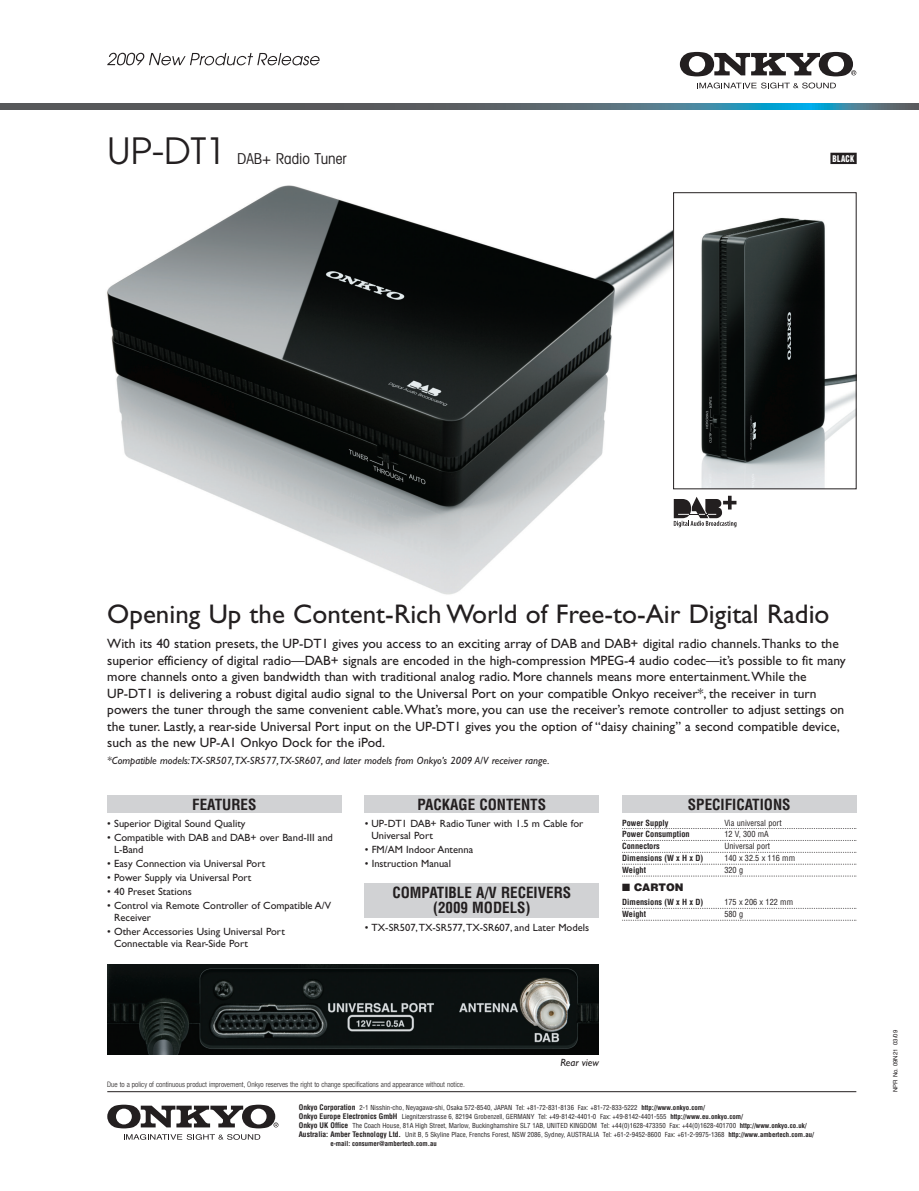
<style>
.page{position:relative;width:919px;height:1191px;background:#fff}
.page>*{position:absolute;margin:0;border:0;box-sizing:border-box;transform-origin:0 0}
.t1{font:36px "Avant Garde";color:#231f20}
.t2{font:27px "Gill Sans";color:#231f20}
.t3{font:700 condensed 15px/15px "Helvetica";color:#231f20;text-align:center}
.t4{font:condensed 15px "Avant Garde";color:#231f20}
.t5{font:13.5px/16.5px "Gill Sans";color:#231f20}
.t6{font:10.5px/12px "Gill Sans";color:#231f20}
.t7{font:italic 10.5px "Gill Sans";color:#231f20}
.t8{font:900 10.5px "Helvetica";color:#231f20}
.t9{font:900 condensed 9px "Helvetica";letter-spacing:.05em;color:#fff;scale:.85 1}
.t10{font:700 condensed 8.25px "Helvetica";color:#231f20}
.t11{font:condensed 8.25px "Helvetica";color:#231f20}
.t12{font:300 condensed 7.5px "Helvetica Neue";color:#231f20}
.t13{font:condensed 6.75px "Helvetica";color:#231f20}
.t14{font:700 condensed 6.75px "Helvetica";color:#231f20}
.t15{font:6px "Helvetica";color:#231f20}
.s1{font-weight:700;font-size:7.5px}
.s2{font-weight:700}
</style>
<div class="page">
<img style="left:107px;top:185px;width:575px;height:410px">
<svg style="left:697px;top:83px;width:138px;height:5px"></svg>
<svg style="left:679px;top:52px;width:177px;height:24px"></svg>
<svg style="left:0;top:103px;width:918px;height:6px"></svg>
<svg style="left:107px;top:53px;width:212px;height:12px"></svg>
<div style="left:830px;top:153px;width:25px;height:10px;background:#231f20"></div>
<div style="left:830px;top:153px;width:26px;height:11px;border:1px solid #231f20"></div>
<svg style="left:124px;top:1134px;width:136px;height:5px"></svg>
<svg style="left:107px;top:1104px;width:171px;height:24px"></svg>
<hr style="left:107px;top:1091px;width:749px;height:1px;background:#231f20">
<img style="left:675px;top:194px;width:179px;height:293px">
<div style="left:673px;top:192px;width:183px;height:297px;border:1px solid #231f20"></div>
<div style="left:107px;top:796px;width:234px;height:17px;background:#d1d2d4"></div>
<div style="left:364px;top:796px;width:234px;height:17px;background:#d1d2d4"></div>
<div style="left:622px;top:796px;width:234px;height:17px;background:#d1d2d4"></div>
<svg style="left:622px;top:828px;width:234px;height:1px"></svg>
<svg style="left:622px;top:840px;width:234px;height:1px"></svg>
<svg style="left:622px;top:852px;width:234px;height:1px"></svg>
<svg style="left:622px;top:863px;width:234px;height:1px"></svg>
<svg style="left:622px;top:875px;width:234px;height:1px"></svg>
<svg style="left:622px;top:908px;width:234px;height:1px"></svg>
<svg style="left:622px;top:919px;width:234px;height:1px"></svg>
<div style="left:364px;top:883px;width:234px;height:34px;background:#d1d2d4"></div>
<img style="left:107px;top:964px;width:491px;height:90px">
<svg style="left:673px;top:496px;width:63px;height:31px"></svg>
<h1 class="t1" style="left:107px;top:137px;width:120px">UP-DT1</h1>
<p class="t4" style="left:237px;top:153px;width:111px">DAB+ Radio Tuner</p>
<p class="t9" style="left:832px;top:153px;width:27px">BLACK</p>
<h2 class="t2" style="left:107px;top:604px;width:723px">Opening Up the Content-Rich World of Free-to-Air Digital Radio</h2>
<p class="t5" style="left:107px;top:636px;width:739px">With its 40 station presets, the UP-DT1 gives you access to an exciting array of DAB and DAB+ digital radio channels.Thanks to the superior efficiency of digital radio—DAB+ signals are encoded in the high-compression MPEG-4 audio codec—it’s possible to fit many more channels onto a given bandwidth than with traditional analog radio. More channels means more entertainment.While the UP-DT1 is delivering a robust digital audio signal to the Universal Port on your compatible Onkyo receiver*, the receiver in turn powers the tuner through the same convenient cable.What’s more, you can use the receiver’s remote controller to adjust settings on the tuner. Lastly, a rear-side Universal Port input on the UP-DT1 gives you the option of “daisy chaining” a second compatible device, such as the new UP-A1 Onkyo Dock for the iPod.</p>
<p class="t7" style="left:107px;top:756px;width:443px">*Compatible models:TX-SR507,TX-SR577,TX-SR607, and later models from Onkyo’s 2009 A/V receiver range.</p>
<p class="t3" style="left:192px;top:797px;width:66px">FEATURES</p>
<p class="t6" style="left:107px;top:818px;width:140px">• Superior Digital Sound Quality</p>
<p class="t6" style="left:114px;top:832px;width:220px;text-indent:-7px">• Compatible with DAB and DAB+ over Band-III and<br>L-Band</p>
<p class="t6" style="left:107px;top:858px;width:159px">• Easy Connection via Universal Port</p>
<p class="t6" style="left:107px;top:872px;width:145px">• Power Supply via Universal Port</p>
<p class="t6" style="left:107px;top:886px;width:86px">• 40 Preset Stations</p>
<p class="t6" style="left:114px;top:900px;width:218px;text-indent:-7px">• Control via Remote Controller of Compatible A/V<br>Receiver</p>
<p class="t6" style="left:114px;top:926px;width:172px;text-indent:-7px">• Other Accessories Using Universal Port<br>Connectable via Rear-Side Port</p>
<p class="t3" style="left:417px;top:797px;width:130px">PACKAGE CONTENTS</p>
<p class="t3" style="left:687px;top:797px;width:104px">SPECIFICATIONS</p>
<p class="t10" style="left:622px;top:818px;width:48px">Power Supply</p>
<p class="t11" style="left:724px;top:818px;width:59px">Via universal port</p>
<p class="t10" style="left:622px;top:829px;width:69px">Power Consumption</p>
<p class="t11" style="left:724px;top:829px;width:46px">12 V, 300 mA</p>
<p class="t10" style="left:622px;top:841px;width:39px">Connectors</p>
<p class="t11" style="left:724px;top:841px;width:47px">Universal port</p>
<p class="t10" style="left:622px;top:853px;width:82px">Dimensions (W x H x D)</p>
<p class="t11" style="left:724px;top:853px;width:72px">140 x 32.5 x 116 mm</p>
<p class="t10" style="left:622px;top:865px;width:25px">Weight</p>
<p class="t11" style="left:724px;top:865px;width:20px">320 g</p>
<p class="t8" style="left:622px;top:881px;width:63px">■ CARTON</p>
<p class="t10" style="left:622px;top:897px;width:82px">Dimensions (W x H x D)</p>
<p class="t11" style="left:724px;top:897px;width:70px">175 x 206 x 122 mm</p>
<p class="t10" style="left:622px;top:909px;width:25px">Weight</p>
<p class="t11" style="left:724px;top:909px;width:20px">580 g</p>
<p class="t6" style="left:364px;top:922px;width:226px">• TX-SR507,TX-SR577,TX-SR607, and Later Models</p>
<p class="t6" style="left:371px;top:818px;width:213px;text-indent:-7px">• UP-DT1 DAB+ Radio Tuner with 1.5 m Cable for<br>Universal Port</p>
<p class="t6" style="left:364px;top:844px;width:110px">• FM/AM Indoor Antenna</p>
<p class="t6" style="left:364px;top:858px;width:88px">• Instruction Manual</p>
<p class="t3" style="left:392px;top:885px;width:180px">COMPATIBLE A/V RECEIVERS (2009 MODELS)</p>
<p class="t7" style="left:560px;top:1058px;width:40px">Rear view</p>
<p class="t12" style="left:107px;top:1081px;width:359px">Due to a policy of continuous product improvement, Onkyo reserves the right to change specifications and appearance without notice.</p>
<p class="t13" style="left:299px;top:1104px;width:407px"><span class="s1">Onkyo Corporation</span> 2-1 Nisshin-cho, Neyagawa-shi, Osaka 572-8540, JAPAN Tel: +81-72-831-8136 Fax: +81-72-833-5222 <span class="s2">http://www.onkyo.com/</span></p>
<p class="t13" style="left:299px;top:1113px;width:445px"><span class="s1">Onkyo Europe Electronics GmbH</span> Liegnitzerstrasse 6, 82194 Grobenzell, GERMANY Tel: +49-8142-4401-0 Fax: +49-8142-4401-555 <span class="s2">http://www.eu.onkyo.com/</span></p>
<p class="t13" style="left:299px;top:1122px;width:509px"><span class="s1">Onkyo UK Office</span> The Coach House, 81A High Street, Marlow, Buckinghamshire SL7 1AB, UNITED KINGDOM Tel: +44(0)1628-473350 Fax: +44(0)1628-401700 <span class="s2">http://www.onkyo.co.uk/</span></p>
<p class="t13" style="left:299px;top:1131px;width:516px"><span class="s1">Australia: Amber Technology Ltd.</span> Unit B, 5 Skyline Place, Frenchs Forest, NSW 2086, Sydney, AUSTRALIA Tel: +61-2-9452-8600 Fax: +61-2-9975-1368 <span class="s2">http://www.ambertech.com.au/</span></p>
<p class="t14" style="left:330px;top:1140px;width:108px">e-mail: consumer@ambertech.com.au</p>
<p class="t15" style="left:892px;top:1092px;width:64px;rotate:-90deg">NPR No. 09N21 03/09</p>
</div>
